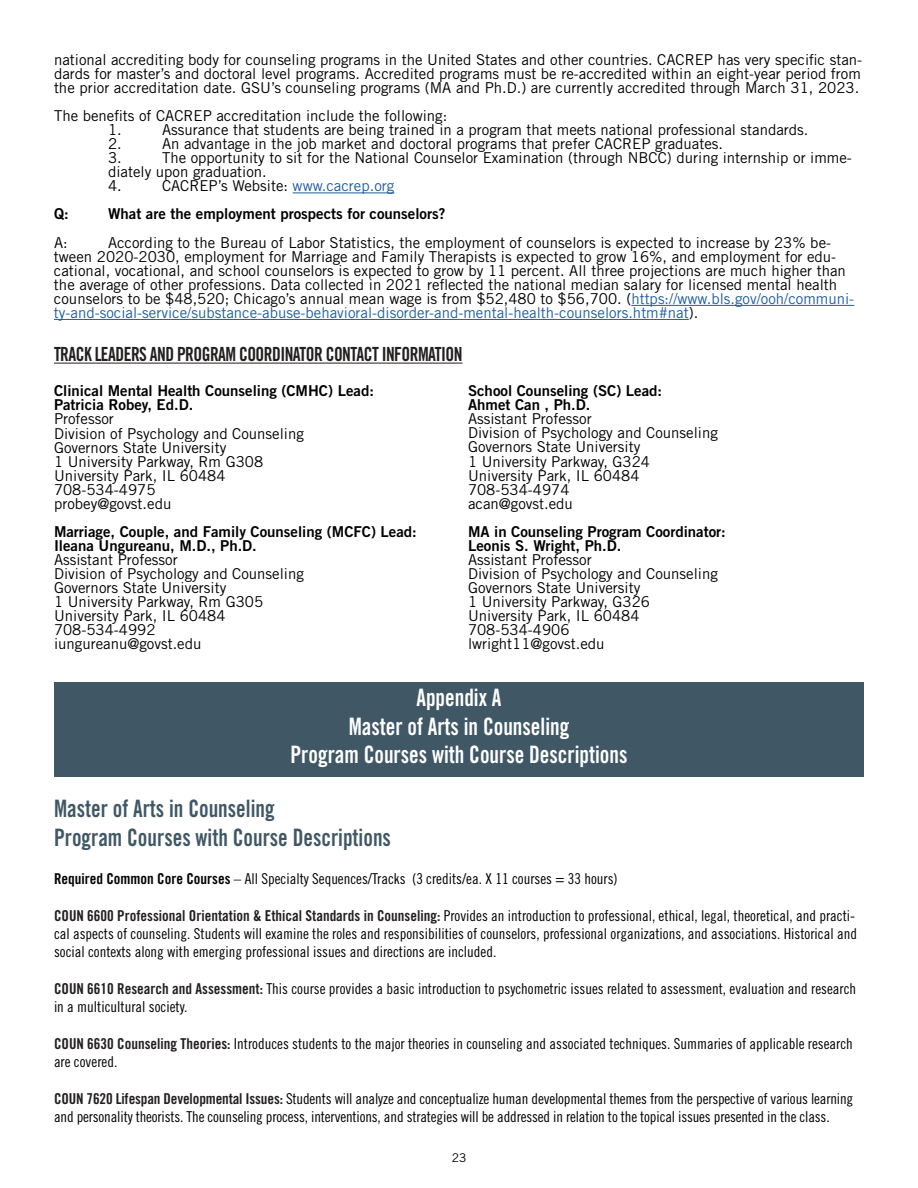
<style>
.page{position:relative;width:918px;height:1188px;background:#fff}
.page>*{position:absolute;margin:0;border:0;box-sizing:border-box;transform-origin:0 0}
.t1{font:24px/28.8px "Trade Gothic LT Std Bd Cn 20";color:#fff;text-align:center;scale:.9 1}
.t2{font:24px/28.8px "Trade Gothic LT Std Bd Cn 20";color:#405866;scale:.9 1}
.t3{font:19.5px "Trade Gothic LT Std Bd Cn 20";letter-spacing:-.03em;color:#221f1f;scale:.9 1}
.t4{font:15px/14.1px "Trade Gothic LT Std";color:#000}
.t5{font:15px/18px "Trade Gothic LT Std Cn 18";color:#000}
.t6{font:15px/14.1px "Trade Gothic LT Std Bd 2";color:#000}
.t7{font:12px "Trade Gothic LT Std";color:#000}
.s1{color:#215e9e}
.s2{font-family:"Trade Gothic LT Std Bd Cn 20"}
.s3{font-family:"Trade Gothic LT Std Bd Cn 20";color:#221f1f}
</style>
<div class="page">
<div style="left:54px;top:682px;width:810px;height:95px;background:#405866"></div>
<hr style="left:293px;top:193px;width:101px;height:1px;background:#215e9e">
<hr style="left:631px;top:305px;width:223px;height:1px;background:#215e9e">
<hr style="left:54px;top:319px;width:635px;height:1px;background:#215e9e">
<hr style="left:54px;top:363px;width:409px;height:1px;background:#221f1f">
<p class="t4" style="left:54px;top:52px;width:810px;text-align:justify">national accrediting body for counseling programs in the United States and other countries. CACREP has very specific stan&shy;dards for master’s and doctoral level programs. Accredited programs must be re-accredited within an eight-year period from the prior accreditation date. GSU’s counseling programs (MA and Ph.D.) are currently accredited through March 31, 2023.</p>
<p class="t4" style="left:108px;top:108px;width:341px;text-indent:-54px">The benefits of CACREP accreditation include the following:<br>1.</p>
<p class="t4" style="left:162px;top:123px;width:648px">Assurance that students are being trained in a program that meets national professional standards.</p>
<p class="t4" style="left:108px;top:137px;width:15px">2.</p>
<p class="t4" style="left:162px;top:137px;width:563px">An advantage in the job market and doctoral programs that prefer CACREP graduates.</p>
<p class="t4" style="left:108px;top:151px;width:15px">3.</p>
<p class="t4" style="left:108px;top:151px;width:745px;text-indent:54px">The opportunity to sit for the National Counselor Examination (through NBCC) during internship or imme&shy;diately upon graduation.<br>4.</p>
<p class="t4" style="left:162px;top:179px;width:234px">CACREP’s Website: <span class="s1">www.cacrep.org</span></p>
<p class="t6" style="left:54px;top:207px;width:16px">Q:</p>
<p class="t6" style="left:108px;top:207px;width:339px">What are the employment prospects for counselors?</p>
<p class="t4" style="left:54px;top:235px;width:15px">A:</p>
<p class="t4" style="left:54px;top:235px;width:802px;text-indent:54px">According to the Bureau of Labor Statistics, the employment of counselors is expected to increase by 23% be&shy;tween 2020-2030, employment for Marriage and Family Therapists is expected to grow 16%, and employment for edu&shy;cational, vocational, and school counselors is expected to grow by 11 percent. All three projections are much higher than the average of other professions. Data collected in 2021 reflected the national median salary for licensed mental health counselors to be $48,520; Chicago’s annual mean wage is from $52,480 to $56,700. (<span class="s1">https://www.bls.gov/ooh/communi&shy;ty-and-social-service/substance-abuse-behavioral-disorder-and-mental-health-counselors.htm#nat</span>).</p>
<h2 class="t3" style="left:54px;top:342px;width:455px">TRACK LEADERS AND PROGRAM COORDINATOR CONTACT INFORMATION</h2>
<p class="t6" style="left:54px;top:384px;width:321px">Clinical Mental Health Counseling (CMHC) Lead:<br>Patricia Robey, Ed.D.</p>
<p class="t4" style="left:54px;top:412px;width:251px">Professor<br>Division of Psychology and Counseling<br>Governors State University<br>1 University Parkway, Rm G308<br>University Park, IL 60484<br>708-534-4975<br>probey@govst.edu</p>
<p class="t6" style="left:54px;top:524px;width:364px">Marriage, Couple, and Family Counseling (MCFC) Lead:<br>Ileana Ungureanu, M.D., Ph.D.</p>
<p class="t4" style="left:54px;top:552px;width:251px">Assistant Professor<br>Division of Psychology and Counseling<br>Governors State University<br>1 University Parkway, Rm G305<br>University Park, IL 60484<br>708-534-4992 iungureanu@govst.edu</p>
<p class="t6" style="left:468px;top:384px;width:196px">School Counseling (SC) Lead:<br>Ahmet Can , Ph.D.</p>
<p class="t4" style="left:468px;top:412px;width:251px">Assistant Professor<br>Division of Psychology and Counseling<br>Governors State University<br>1 University Parkway, G324<br>University Park, IL 60484<br>708-534-4974<br>acan@govst.edu</p>
<p class="t6" style="left:468px;top:524px;width:259px">MA in Counseling Program Coordinator:<br>Leonis S. Wright, Ph.D.</p>
<p class="t4" style="left:468px;top:552px;width:251px">Assistant Professor<br>Division of Psychology and Counseling<br>Governors State University<br>1 University Parkway, G326<br>University Park, IL 60484<br>708-534-4906<br>lwright11@govst.edu</p>
<h1 class="t1" style="left:291px;top:683px;width:376px">Appendix A<br>Master of Arts in Counseling<br>Program Courses with Course Descriptions</h1>
<h1 class="t2" style="left:54px;top:794px;width:376px">Master of Arts in Counseling<br>Program Courses with Course Descriptions</h1>
<p class="t5" style="left:54px;top:870px;width:565px"><span class="s2">Required Common Core Courses</span> – All Specialty Sequences/Tracks (3 credits/ea. X 11 courses = 33 hours)</p>
<p class="t5" style="left:54px;top:907px;width:805px;text-align:justify"><span class="s3">COUN 6600 Professional Orientation &amp; Ethical Standards in Counseling:</span> Provides an introduction to professional, ethical, legal, theoretical, and practi&shy;cal aspects of counseling. Students will examine the roles and responsibilities of counselors, professional organizations, and associations. Historical and social contexts along with emerging professional issues and directions are included.</p>
<p class="t5" style="left:54px;top:980px;width:804px"><span class="s3">COUN 6610 Research and Assessment:</span> This course provides a basic introduction to psychometric issues related to assessment, evaluation and research in a multicultural society.</p>
<p class="t5" style="left:54px;top:1035px;width:800px"><span class="s3">COUN 6630 Counseling Theories:</span> Introduces students to the major theories in counseling and associated techniques. Summaries of applicable research are covered.</p>
<p class="t5" style="left:54px;top:1090px;width:801px"><span class="s3">COUN 7620 Lifespan Developmental Issues:</span> Students will analyze and conceptualize human developmental themes from the perspective of various learning and personality theorists. The counseling process, interventions, and strategies will be addressed in relation to the topical issues presented in the class.</p>
<p class="t7" style="left:452px;top:1151px;width:16px">23</p>
</div>
